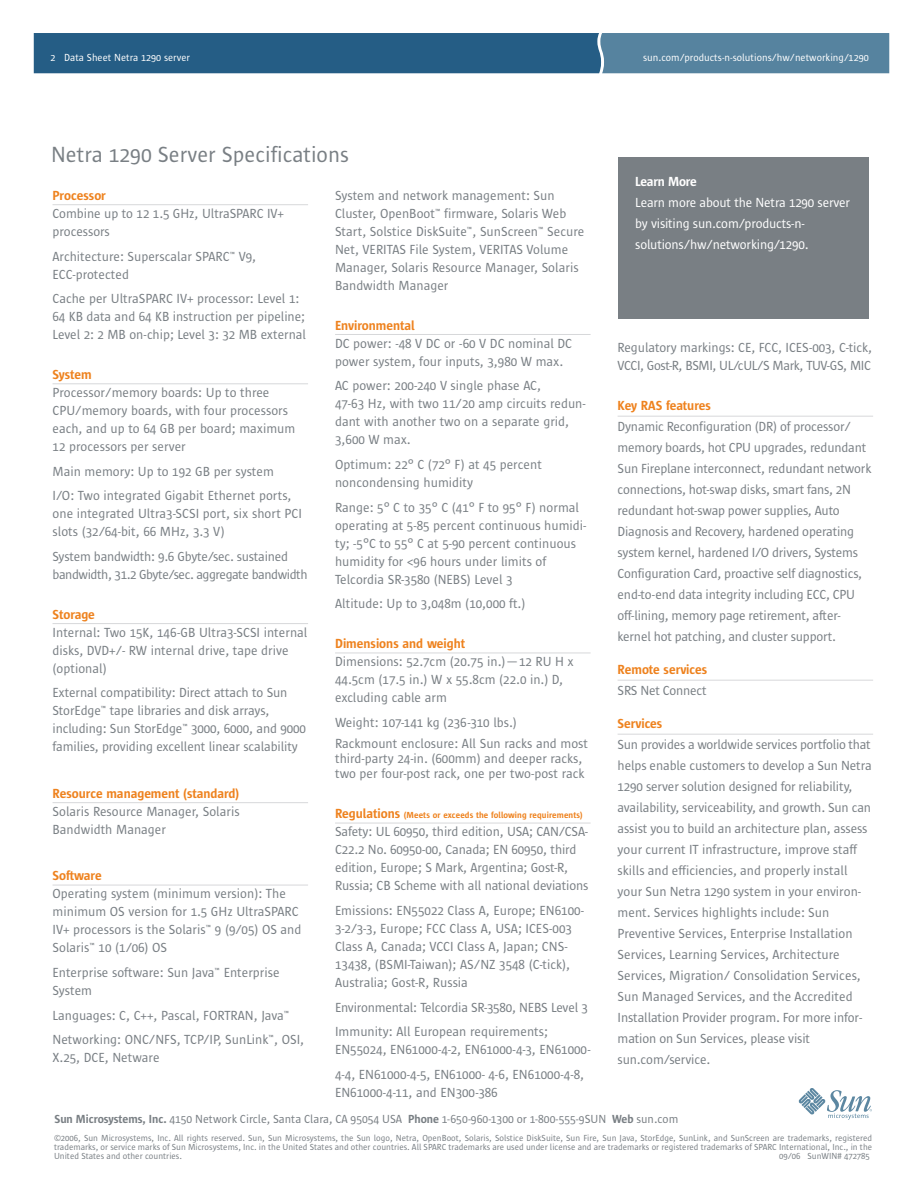
<style>
.page{position:relative;width:918px;height:1188px;background:#fff}
.page>*{position:absolute;margin:0;border:0;box-sizing:border-box;transform-origin:0 0}
.t1{font:22.5px "Sun Sans";color:#797f84}
.t2{font:13.5px/18px "Sun Sans";color:#797f84}
.t3{font:600 13.5px "Sun Sans";color:#ee821e}
.t4{font:13.5px/21px "Sun Sans";letter-spacing:-.015em;color:#fff}
.t5{font:13.5px/18px "Sun Sans";letter-spacing:-.035em;color:#797f84}
.t6{font:600 13.5px "Sun Sans";letter-spacing:-.015em;color:#fff}
.t7{font:12px "Sun Sans";color:#797f84}
.t8{font:10.5px "Sun Sans";color:#fff}
.t9{font:9px/9px "Sun Sans";color:#797f84;text-align:justify}
.t10{font:600 9px "Sun Sans";letter-spacing:.015em;color:#ee821e}
.s1{font-size:13.5px}
.s2{font-weight:600}
</style>
<div class="page">
<hr style="left:53px;top:204px;width:255px;height:1px;background:#d7d8da">
<hr style="left:53px;top:383px;width:255px;height:1px;background:#d7d8da">
<hr style="left:53px;top:623px;width:255px;height:1px;background:#d7d8da">
<hr style="left:53px;top:802px;width:255px;height:1px;background:#d7d8da">
<hr style="left:53px;top:885px;width:255px;height:1px;background:#d7d8da">
<hr style="left:335px;top:334px;width:256px;height:1px;background:#d7d8da">
<hr style="left:335px;top:653px;width:256px;height:1px;background:#d7d8da">
<hr style="left:335px;top:823px;width:256px;height:1px;background:#d7d8da">
<hr style="left:618px;top:416px;width:255px;height:1px;background:#d7d8da">
<hr style="left:618px;top:680px;width:255px;height:1px;background:#d7d8da">
<hr style="left:618px;top:734px;width:255px;height:1px;background:#d7d8da">
<svg style="left:34px;top:33px;width:855px;height:40px;background:#366a8e"></svg>
<svg style="left:799px;top:1088px;width:73px;height:32px"></svg>
<div style="left:619px;top:157px;width:250px;height:162px;background:#797f84"></div>
<p class="t8" style="left:51px;top:54px;width:141px">2 Data Sheet Netra 1290 server</p>
<p class="t8" style="left:643px;top:54px;width:227px">sun.com/products-n-solutions/hw/networking/1290</p>
<h1 class="t1" style="left:51px;top:146px;width:299px">Netra 1290 Server Specifications</h1>
<p class="t3" style="left:53px;top:190px;width:55px">Processor</p>
<p class="t2" style="left:53px;top:205px;width:233px">Combine up to 12 1.5 GHz, UltraSPARC IV+ processors</p>
<p class="t2" style="left:53px;top:248px;width:205px">Architecture: Superscalar SPARC™ V9,<br>ECC-protected</p>
<p class="t2" style="left:53px;top:291px;width:255px">Cache per UltraSPARC IV+ processor: Level 1:<br>64 KB data and 64 KB instruction per pipeline;<br>Level 2: 2 MB on-chip; Level 3: 32 MB external</p>
<p class="t3" style="left:53px;top:369px;width:41px">System</p>
<p class="t2" style="left:53px;top:384px;width:244px">Processor/memory boards: Up to three CPU/memory boards, with four processors each, and up to 64 GB per board; maximum 12 processors per server</p>
<p class="t2" style="left:53px;top:460px;width:240px;line-height:24.8px">Main memory: Up to 192 GB per system<br>I/O: Two integrated Gigabit Ethernet ports,</p>
<p class="t2" style="left:53px;top:506px;width:251px">one integrated Ultra3-SCSI port, six short PCI slots (32/64-bit, 66 MHz, 3.3 V)</p>
<p class="t5" style="left:53px;top:548px;width:257px">System bandwidth: 9.6 Gbyte/sec. sustained bandwidth, 31.2 Gbyte/sec. aggregate bandwidth</p>
<p class="t3" style="left:53px;top:609px;width:44px">Storage</p>
<p class="t2" style="left:53px;top:624px;width:256px">Internal: Two 15K, 146-GB Ultra3-SCSI internal disks, DVD+/- RW internal drive, tape drive (optional)</p>
<p class="t2" style="left:53px;top:685px;width:255px">External compatibility: Direct attach to Sun StorEdge™ tape libraries and disk arrays, including: Sun StorEdge™ 3000, 6000, and 9000 families, providing excellent linear scalability</p>
<p class="t3" style="left:53px;top:788px;width:188px">Resource management (standard)</p>
<p class="t2" style="left:53px;top:803px;width:189px">Solaris Resource Manager, Solaris<br>Bandwidth Manager</p>
<p class="t3" style="left:53px;top:871px;width:51px">Software</p>
<p class="t2" style="left:53px;top:886px;width:250px">Operating system (minimum version): The minimum OS version for 1.5 GHz UltraSPARC IV+ processors is the Solaris™ 9 (9/05) OS and Solaris™ 10 (1/06) OS</p>
<p class="t2" style="left:53px;top:964px;width:229px">Enterprise software: Sun Java™ Enterprise<br>System</p>
<p class="t2" style="left:53px;top:1004px;width:253px;line-height:24.8px">Languages: C, C++, Pascal, FORTRAN, Java™<br>Networking: ONC/NFS, TCP/IP, SunLink™, OSI,</p>
<p class="t2" style="left:53px;top:1050px;width:109px">X.25, DCE, Netware</p>
<p class="t2" style="left:335px;top:187px;width:251px">System and network management: Sun Cluster, OpenBoot™ firmware, Solaris Web Start, Solstice DiskSuite™, SunScreen™ Secure Net, VERITAS File System, VERITAS Volume Manager, Solaris Resource Manager, Solaris Bandwidth Manager</p>
<p class="t3" style="left:335px;top:320px;width:81px">Environmental</p>
<p class="t2" style="left:335px;top:335px;width:239px">DC power: -48 V DC or -60 V DC nominal DC power system, four inputs, 3,980 W max.</p>
<p class="t2" style="left:335px;top:378px;width:252px">AC power: 200-240 V single phase AC,<br>47-63 Hz, with two 11/20 amp circuits redun&shy;dant with another two on a separate grid,<br>3,600 W max.</p>
<p class="t2" style="left:335px;top:456px;width:208px">Optimum: 22° C (72° F) at 45 percent noncondensing humidity</p>
<p class="t2" style="left:335px;top:499px;width:253px">Range: 5° C to 35° C (41° F to 95° F) normal operating at 5-85 percent continuous humidi&shy;ty; -5°C to 55° C at 5-90 percent continuous humidity for &lt;96 hours under limits of Telcordia SR-3580 (NEBS) Level 3</p>
<p class="t2" style="left:335px;top:596px;width:192px">Altitude: Up to 3,048m (10,000 ft.)</p>
<p class="t3" style="left:335px;top:638px;width:132px">Dimensions and weight</p>
<p class="t2" style="left:335px;top:653px;width:240px">Dimensions: 52.7cm (20.75 in.)—12 RU H x<br>44.5cm (17.5 in.) W x 55.8cm (22.0 in.) D, excluding cable arm</p>
<p class="t2" style="left:335px;top:712px;width:255px;line-height:21.8px">Weight: 107-141 kg (236-310 lbs.)<br>Rackmount enclosure: All Sun racks and most</p>
<p class="t2" style="left:335px;top:752px;width:251px;line-height:15px">third-party 24-in. (600mm) and deeper racks, two per four-post rack, one per two-post rack</p>
<p class="t10" style="left:335px;top:812px;width:249px"><span class="s1">Regulations</span> (Meets or exceeds the following requirements)</p>
<p class="t2" style="left:335px;top:824px;width:255px">Safety: UL 60950, third edition, USA; CAN/CSA-C22.2 No. 60950-00, Canada; EN 60950, third edition, Europe; S Mark, Argentina; Gost-R, Russia; CB Scheme with all national deviations</p>
<p class="t2" style="left:335px;top:902px;width:250px">Emissions: EN55022 Class A, Europe; EN6100- 3-2/3-3, Europe; FCC Class A, USA; ICES-003<br>Class A, Canada; VCCI Class A, Japan; CNS-13438, (BSMI-Taiwan); AS/NZ 3548 (C-tick), Australia; Gost-R, Russia</p>
<p class="t2" style="left:335px;top:996px;width:254px;line-height:24.8px">Environmental: Telcordia SR-3580, NEBS Level 3<br>Immunity: All European requirements;</p>
<p class="t2" style="left:335px;top:1038px;width:257px;line-height:24.8px">EN55024, EN61000-4-2, EN61000-4-3, EN61000-<br>4-4, EN61000-4-5, EN61000- 4-6, EN61000-4-8,</p>
<p class="t2" style="left:335px;top:1084px;width:164px">EN61000-4-11, and EN300-386</p>
<p class="t6" style="left:635px;top:177px;width:63px">Learn More</p>
<p class="t4" style="left:635px;top:193px;width:216px">Learn more about the Netra 1290 server by visiting sun.com/products-n&shy;solutions/hw/networking/1290.</p>
<p class="t2" style="left:618px;top:339px;width:256px">Regulatory markings: CE, FCC, ICES-003, C-tick,<br>VCCI, Gost-R, BSMI, UL/cUL/S Mark, TUV-GS, MIC</p>
<p class="t3" style="left:618px;top:400px;width:95px">Key RAS features</p>
<p class="t2" style="left:618px;top:417px;width:255px;line-height:21px">Dynamic Reconfiguration (DR) of processor/ memory boards, hot CPU upgrades, redundant Sun Fireplane interconnect, redundant network connections, hot-swap disks, smart fans, 2N redundant hot-swap power supplies, Auto Diagnosis and Recovery, hardened operating system kernel, hardened I/O drivers, Systems Configuration Card, proactive self diagnostics, end-to-end data integrity including ECC, CPU off-lining, memory page retirement, after&shy;kernel hot patching, and cluster support.</p>
<p class="t3" style="left:618px;top:664px;width:91px">Remote services</p>
<p class="t2" style="left:618px;top:682px;width:91px">SRS Net Connect</p>
<p class="t3" style="left:618px;top:718px;width:46px">Services</p>
<p class="t2" style="left:618px;top:735px;width:256px;line-height:21px">Sun provides a worldwide services portfolio that helps enable customers to develop a Sun Netra 1290 server solution designed for reliability, availability, serviceability, and growth. Sun can assist you to build an architecture plan, assess your current IT infrastructure, improve staff skills and efficiencies, and properly install your Sun Netra 1290 system in your environ&shy;ment. Services highlights include: Sun Preventive Services, Enterprise Installation Services, Learning Services, Architecture Services, Migration/ Consolidation Services, Sun Managed Services, and the Accredited Installation Provider program. For more infor&shy;mation on Sun Services, please visit sun.com/service.</p>
<p class="t7" style="left:54px;top:1114px;width:625px"><span class="s2">Sun Microsystems, Inc.</span> 4150 Network Circle, Santa Clara, CA 95054 USA <span class="s2">Phone</span> 1-650-960-1300 or 1-800-555-9SUN <span class="s2">Web</span> sun.com</p>
<p class="t9" style="left:54px;top:1134px;width:820px">©2006, Sun Microsystems, Inc. All rights reserved. Sun, Sun Microsystems, the Sun logo, Netra, OpenBoot, Solaris, Solstice DiskSuite, Sun Fire, Sun Java, StorEdge, SunLink, and SunScreen are trademarks, registered trademarks, or service marks of Sun Microsystems, Inc. in the United States and other countries. All SPARC trademarks are used under license and are trademarks or registered trademarks of SPARC International, Inc., in the United States and other countries.</p>
<p class="t9" style="left:779px;top:1152px;width:92px">09/06 SunWIN# 472785</p>
</div>
